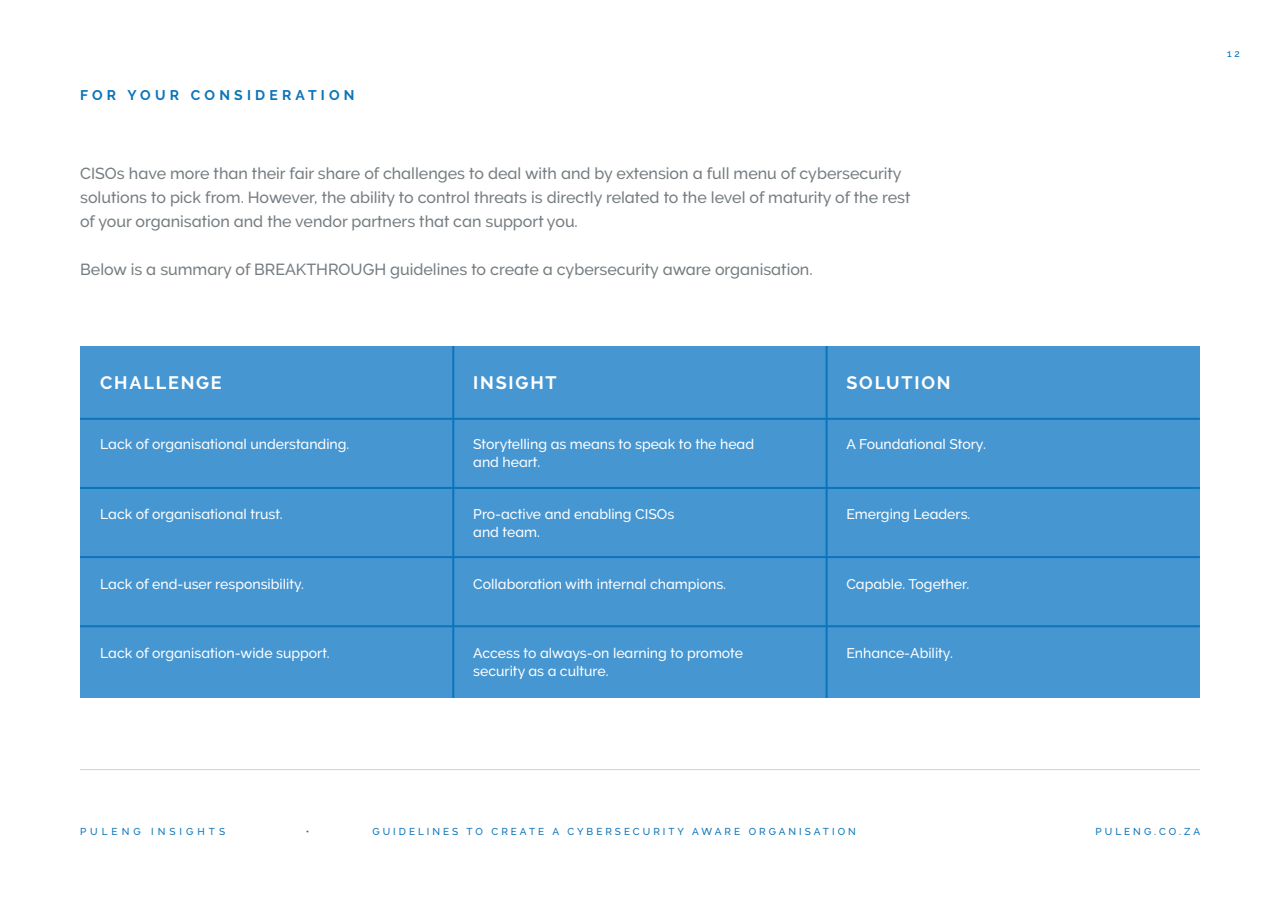
<style>
.page{position:relative;width:1280px;height:900px;background:#fff}
.page>*{position:absolute;margin:0;border:0;box-sizing:border-box;transform-origin:0 0}
.t1{font:700 18px "Raleway";letter-spacing:.1em;color:#fff}
.t2{font:500 16px/24px "Raleway";color:#757c80}
.t3{font:500 14px/18px "Raleway";color:#fff}
.t4{font:700 14px "Raleway";letter-spacing:.3em;color:#0b75ba}
.t5{font:500 10px "Raleway";letter-spacing:.3em;color:#0b75ba}
.t6{font:500 10px "Raleway";letter-spacing:.4em;color:#0b75ba}
</style>
<div class="page">
<div style="left:80px;top:346px;width:1120px;height:352px;background:#4696d2"></div>
<hr style="left:80px;top:418px;width:1120px;height:2px;background:#0b75ba">
<hr style="left:80px;top:487px;width:1120px;height:2px;background:#0b75ba">
<hr style="left:80px;top:556px;width:1120px;height:2px;background:#0b75ba">
<hr style="left:80px;top:625px;width:1120px;height:2px;background:#0b75ba">
<hr style="left:452px;top:346px;width:2px;height:352px;background:#0b75ba">
<hr style="left:826px;top:346px;width:2px;height:352px;background:#0b75ba">
<hr style="left:80px;top:769px;width:1120px;height:1px;background:#a5a39e">
<p class="t4" style="left:80px;top:87px;width:276px">FOR YOUR CONSIDERATION</p>
<p class="t2" style="left:80px;top:161px;width:832px">CISOs have more than their fair share of challenges to deal with and by extension a full menu of cybersecurity solutions to pick from. However, the ability to control threats is directly related to the level of maturity of the rest of your organisation and the vendor partners that can support you.</p>
<p class="t2" style="left:80px;top:257px;width:734px">Below is a summary of BREAKTHROUGH guidelines to create a cybersecurity aware organisation.</p>
<p class="t1" style="left:100px;top:373px;width:123px">CHALLENGE</p>
<p class="t1" style="left:473px;top:373px;width:85px">INSIGHT</p>
<p class="t1" style="left:846px;top:373px;width:106px">SOLUTION</p>
<p class="t3" style="left:100px;top:435px;width:251px">Lack of organisational understanding.</p>
<p class="t3" style="left:473px;top:435px;width:282px">Storytelling as means to speak to the head and heart.</p>
<p class="t3" style="left:846px;top:435px;width:141px">A Foundational Story.</p>
<p class="t3" style="left:100px;top:505px;width:184px">Lack of organisational trust.</p>
<p class="t3" style="left:473px;top:505px;width:202px">Pro-active and enabling CISOs and team.</p>
<p class="t3" style="left:846px;top:505px;width:125px">Emerging Leaders.</p>
<p class="t3" style="left:100px;top:575px;width:205px">Lack of end-user responsibility.</p>
<p class="t3" style="left:473px;top:575px;width:254px">Collaboration with internal champions.</p>
<p class="t3" style="left:846px;top:575px;width:124px">Capable. Together.</p>
<p class="t3" style="left:100px;top:644px;width:231px">Lack of organisation-wide support.</p>
<p class="t3" style="left:473px;top:644px;width:271px">Access to always-on learning to promote security as a culture.</p>
<p class="t3" style="left:846px;top:644px;width:108px">Enhance-Ability.</p>
<p class="t5" style="left:1227px;top:48px;width:14px">1 2</p>
<p class="t6" style="left:80px;top:826px;width:147px">PULENG INSIGHTS</p>
<p class="t5" style="left:306px;top:826px;width:5px">•</p>
<p class="t5" style="left:372px;top:826px;width:485px">GUIDELINES TO CREATE A CYBERSECURITY AWARE ORGANISATION</p>
<p class="t5" style="left:1096px;top:826px;width:106px">PULENG.CO.ZA</p>
</div>
